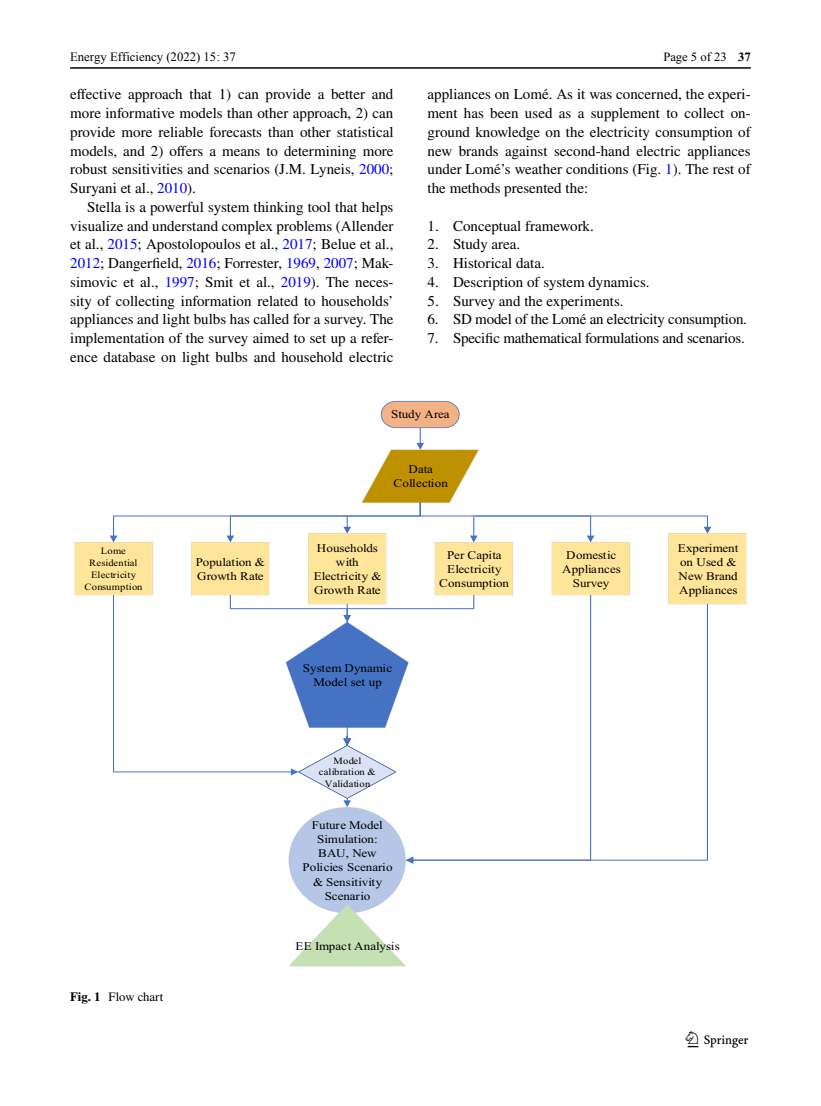
<style>
.page{position:relative;width:821px;height:1106px;background:#fff}
.page>*{position:absolute;margin:0;border:0;box-sizing:border-box;transform-origin:0 0}
.t1{font:22.5px "Springnew Regular 3";color:#000}
.t2{font:15px/18.8px "STIX Regular 2";color:#000;text-align:justify}
.t3{font:12.75px "Times New Roman";color:#000}
.t4{font:12.75px "STIX Regular 2";color:#000}
.t5{font:12.75px "Adv TT3713 a 231";color:#000}
.t6{font:11.85px/14.1px "Times New Roman PSMT3";color:#000;text-align:center;scale:1.1 1}
.t7{font:11.7px/14.1px "Times New Roman PSMT3";color:#000;text-align:center;scale:1.1 1}
.t8{font:9.6px/11.9px "Times New Roman PSMT3";letter-spacing:.02em;color:#000;text-align:center;scale:1.1 1}
.s1{font-family:"Adv T Tb 8864 ccf.B"}
.s2{color:#00f}
.s3{font-family:"STIX";font-weight:700}
</style>
<div class="page">
<hr style="left:70px;top:67px;width:680px;height:2px;background:#000">
<svg style="left:74px;top:401px;width:672px;height:565px"></svg>
<p class="t3" style="left:70px;top:52px;width:167px">Energy Efficiency (2022) 15: 37</p>
<p class="t5" style="left:663px;top:52px;width:89px">Page 5 of 23 <span class="s1">37</span></p>
<p class="t2" style="left:70px;top:86px;width:325px">effective approach that 1) can provide a better and more informative models than other approach, 2) can provide more reliable forecasts than other statistical models, and 2) offers a means to determining more robust sensitivities and scenarios (J.M. Lyneis, <span class="s2">2000</span>; Suryani et al., <span class="s2">2010</span>).</p>
<p class="t2" style="left:70px;top:198px;width:325px;text-indent:17px">Stella is a powerful system thinking tool that helps visualize and understand complex problems (Allender et al., <span class="s2">2015</span>; Apostolopoulos et al., <span class="s2">2017</span>; Belue et al., <span class="s2">2012</span>; Dangerfield, <span class="s2">2016</span>; Forrester, <span class="s2">1969</span>, <span class="s2">2007</span>; Mak&shy;simovic et al., <span class="s2">1997</span>; Smit et al., <span class="s2">2019</span>). The neces&shy;sity of collecting information related to households’ appliances and light bulbs has called for a survey. The implementation of the survey aimed to set up a refer&shy;ence database on light bulbs and household electric</p>
<p class="t2" style="left:427px;top:86px;width:325px">appliances on Lomé. As it was concerned, the experi&shy;ment has been used as a supplement to collect on&shy;ground knowledge on the electricity consumption of new brands against second-hand electric appliances under Lomé’s weather conditions (Fig. <span class="s2">1</span>). The rest of the methods presented the:</p>
<p class="t2" style="left:427px;top:217px;width:168px">1. Conceptual framework.</p>
<p class="t2" style="left:427px;top:236px;width:94px">2. Study area.</p>
<p class="t2" style="left:427px;top:255px;width:119px">3. Historical data.</p>
<p class="t2" style="left:427px;top:273px;width:224px">4. Description of system dynamics.</p>
<p class="t2" style="left:427px;top:292px;width:198px">5. Survey and the experiments.</p>
<p class="t2" style="left:427px;top:311px;width:321px">6. SD model of the Lomé an electricity consumption.</p>
<p class="t2" style="left:427px;top:330px;width:319px">7. Specific mathematical formulations and scenarios.</p>
<p class="t6" style="left:391px;top:408px;width:55px">Study Area</p>
<p class="t8" style="left:84px;top:546px;width:54px">Lome<br>Residential<br>Electricity<br>Consumption</p>
<p class="t4" style="left:70px;top:988px;width:95px"><span class="s3">Fig. 1</span> Flow chart</p>
<p class="t7" style="left:196px;top:556px;width:65px;text-align:left">Population &amp;<br>Growth Rate</p>
<p class="t7" style="left:393px;top:463px;width:51px">Data<br>Collection</p>
<p class="t6" style="left:317px;top:541px;width:57px">Households</p>
<p class="t7" style="left:314px;top:556px;width:63px">with<br>Electricity &amp;</p>
<p class="t6" style="left:314px;top:584px;width:62px">Growth Rate</p>
<p class="t6" style="left:447px;top:548px;width:51px;text-align:left">Per Capita<br>Electricity</p>
<p class="t7" style="left:439px;top:577px;width:65px">Consumption</p>
<p class="t6" style="left:303px;top:661px;width:83px">System Dynamic<br>Model set up</p>
<p class="t8" style="left:319px;top:755px;width:53px">Model calibration &amp;<br>Validation</p>
<p class="t7" style="left:312px;top:819px;width:66px">Future Model</p>
<p class="t6" style="left:302px;top:833px;width:83px">Simulation:<br>BAU, New<br>Policies Scenario</p>
<p class="t7" style="left:313px;top:875px;width:64px">&amp; Sensitivity</p>
<p class="t6" style="left:325px;top:889px;width:43px">Scenario</p>
<p class="t6" style="left:295px;top:939px;width:96px">EE Impact Analysis</p>
<p class="t6" style="left:562px;top:548px;width:55px">Domestic<br>Appliances</p>
<p class="t7" style="left:573px;top:577px;width:35px">Survey</p>
<p class="t6" style="left:678px;top:541px;width:56px">Experiment</p>
<p class="t7" style="left:678px;top:556px;width:55px;text-align:left">on Used &amp;<br>New Brand</p>
<p class="t6" style="left:679px;top:584px;width:55px">Appliances</p>
<h1 class="t1" style="left:687px;top:1031px;width:62px">1 3</h1>
</div>
